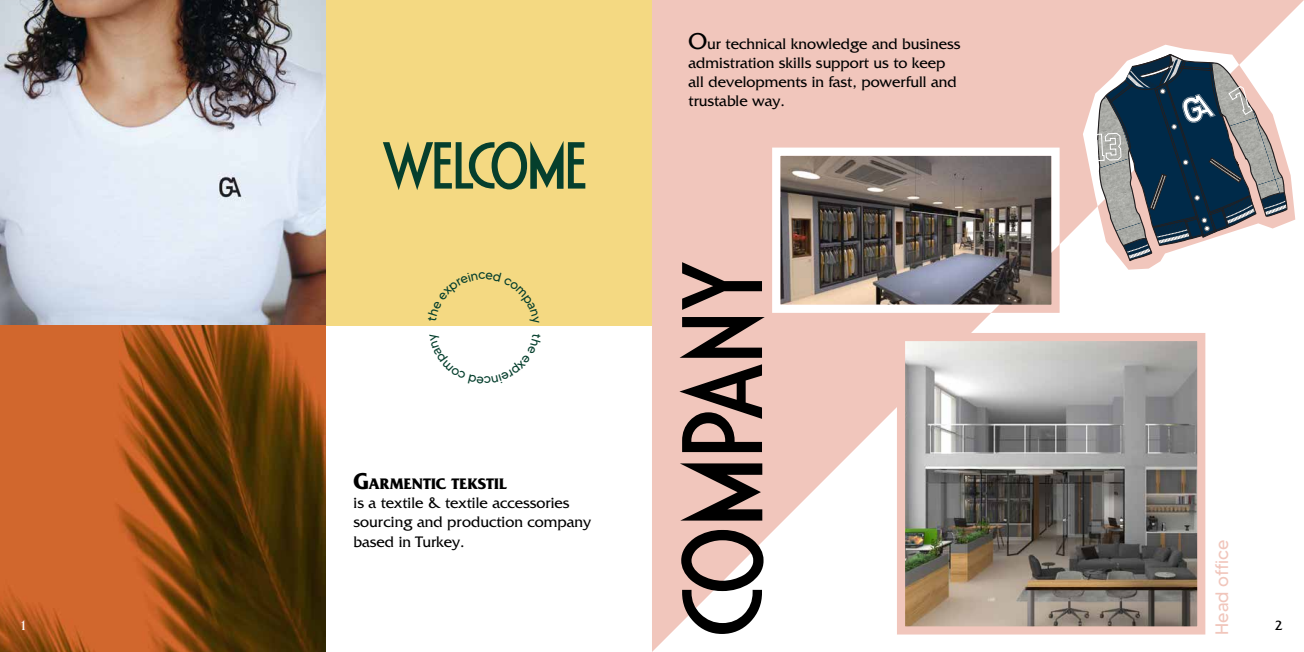
<style>
.page{position:relative;width:1304px;height:652px;background:#fff}
.page>*{position:absolute;margin:0;border:0;box-sizing:border-box;transform-origin:0 0}
.t1{font:151.6px "france 2018";letter-spacing:.02em;color:#000}
.t2{font:88px "france 2018";letter-spacing:-.01em;color:#053f2d}
.t3{font:18px "MADETOMMY";color:#f1c6bc}
.t4{font:16px/19.2px "Friz Quadrata Std";color:#000}
.t5{font:14px "Friz Quadrata Std";color:#fff}
.t6{font:14px "Friz Quadrata Std";color:#000}
.s1{font-size:24px}
.s2{font-weight:700;font-size:24px}
.s3{font-weight:700}
</style>
<div class="page">
<svg style="left:652px;top:0;width:652px;height:652px;fill:#f1c6bc"></svg>
<svg style="left:1083px;top:45px;width:212px;height:232px"></svg>
<img style="left:0;top:0;width:326px;height:652px">
<div style="left:326px;top:0;width:326px;height:326px;background:#f4d982"></div>
<img style="left:768px;top:143px;width:296px;height:174px">
<img style="left:906px;top:342px;width:290px;height:284px">
<div style="left:897px;top:333px;width:308px;height:302px;border:8px solid #f1c6bc"></div>
<svg style="left:1098px;top:65px;width:197px;height:205px"></svg>
<svg style="left:1097px;top:53px;width:190px;height:214px"></svg>
<svg style="left:1095px;top:54px;width:196px;height:207px"></svg>
<h2 class="t2" style="left:383px;top:125px;width:206px">welcome</h2>
<p class="t4" style="left:689px;top:34px;width:273px"><span class="s1">O</span>ur technical knowledge and business admistration skills support us to keep all developments in fast, powerfull and trustable way.</p>
<h1 class="t1" style="left:653px;top:636px;width:375px;rotate:-90deg">company</h1>
<p class="t4" style="left:354px;top:474px;width:239px"><span class="s2">G</span><span class="s3">ARMENTIC TEKSTIL<br></span>is a textile &amp; textile accessories sourcing and production company based in Turkey.</p>
<p class="t3" style="left:1211px;top:635px;width:97px;rotate:-90deg">Head office</p>
<p class="t5" style="left:20px;top:618px;width:9px">1</p>
<p class="t6" style="left:1275px;top:618px;width:9px">2</p>
</div>
